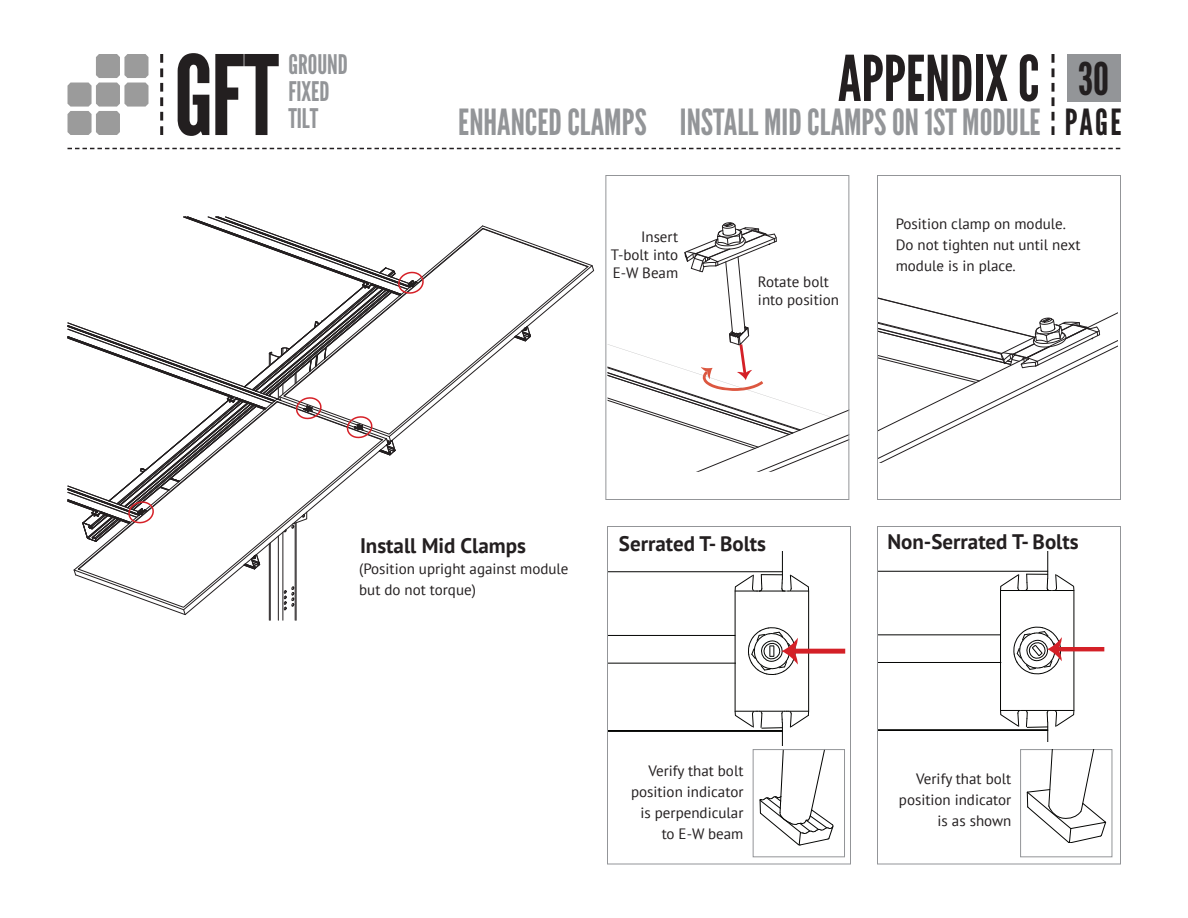
<style>
.page{position:relative;width:1188px;height:918px;background:#fff}
.page>*{position:absolute;margin:0;border:0;box-sizing:border-box;transform-origin:0 0}
.t1{font:110.25px "League Gothic";color:#231f20}
.t2{font:63px "League Gothic";color:#231f20}
.t3{font:45px "League Gothic";color:#231f20}
.t4{font:36px "League Gothic";color:#939598}
.t5{font:36px "League Gothic";color:#231f20}
.t6{font:27px/27px "League Gothic";color:#939598}
.t7{font:700 21px "PT Sans";color:#231f20}
.t8{font:15px/21px "PT Sans";color:#231f20}
</style>
<div class="page">
<svg style="left:1052px;top:54px;width:2px;height:81px"></svg>
<svg style="left:68px;top:148px;width:1052px;height:1px"></svg>
<svg style="left:68px;top:54px;width:81px;height:81px"></svg>
<svg style="left:160px;top:54px;width:3px;height:81px"></svg>
<hr style="left:270px;top:543px;width:1px;height:77px;background:#231f20">
<hr style="left:278px;top:536px;width:1px;height:84px;background:#231f20">
<hr style="left:283px;top:532px;width:1px;height:88px;background:#231f20">
<hr style="left:295px;top:523px;width:1px;height:97px;background:#231f20">
<hr style="left:269px;top:544px;width:1px;height:76px;background:#231f20">
<hr style="left:296px;top:523px;width:1px;height:97px;background:#231f20">
<svg style="left:608px;top:223px;width:239px;height:249px"></svg>
<svg style="left:879px;top:268px;width:239px;height:194px"></svg>
<hr style="left:1074px;top:591px;width:1px;height:119px;background:#040503">
<svg style="left:1000px;top:710px;width:75px;height:32px"></svg>
<hr style="left:1000px;top:591px;width:1px;height:119px;background:#040503">
<svg style="left:1000px;top:551px;width:75px;height:40px"></svg>
<hr style="left:878px;top:662px;width:123px;height:1px;background:#040503">
<hr style="left:878px;top:730px;width:170px;height:1px;background:#040503">
<hr style="left:878px;top:729px;width:170px;height:1px;background:#040503">
<hr style="left:878px;top:634px;width:123px;height:1px;background:#040503">
<hr style="left:878px;top:571px;width:170px;height:1px;background:#040503">
<hr style="left:1057px;top:647px;width:47px;height:4px;background:#d42027">
<svg style="left:1013px;top:627px;width:49px;height:47px"></svg>
<hr style="left:608px;top:635px;width:127px;height:1px;background:#040503">
<hr style="left:735px;top:591px;width:1px;height:120px;background:#040503">
<hr style="left:808px;top:591px;width:1px;height:120px;background:#040503">
<svg style="left:734px;top:551px;width:75px;height:41px"></svg>
<hr style="left:608px;top:663px;width:128px;height:1px;background:#040503">
<hr style="left:608px;top:571px;width:174px;height:1px;background:#040503">
<hr style="left:608px;top:731px;width:174px;height:1px;background:#040503">
<hr style="left:608px;top:730px;width:174px;height:1px;background:#040503">
<div style="left:792px;top:649px;width:53px;height:5px;background:#d42027"></div>
<svg style="left:748px;top:627px;width:50px;height:48px"></svg>
<div style="left:1067px;top:54px;width:54px;height:48px;background:#939598"></div>
<svg style="left:734px;top:711px;width:99px;height:134px"></svg>
<div style="left:1020px;top:749px;width:92px;height:108px;border:1px solid #939598"></div>
<div style="left:753px;top:749px;width:92px;height:108px;border:1px solid #939598"></div>
<svg style="left:1027px;top:750px;width:79px;height:93px"></svg>
<div style="left:877px;top:526px;width:244px;height:338px;border:1px solid #939598"></div>
<div style="left:606px;top:175px;width:243px;height:325px;border:1px solid #939598"></div>
<div style="left:877px;top:175px;width:244px;height:325px;border:1px solid #939598"></div>
<div style="left:607px;top:526px;width:244px;height:338px;border:1px solid #939598"></div>
<svg style="left:68px;top:217px;width:526px;height:398px"></svg>
<h1 class="t1" style="left:174px;top:30px;width:106px">GFT</h1>
<h3 class="t6" style="left:288px;top:51px;width:61px">GROUND<br>FIXED<br>TILT</h3>
<h2 class="t2" style="left:838px;top:41px;width:203px">APPENDIX C</h2>
<h3 class="t4" style="left:458px;top:101px;width:584px">ENHANCED CLAMPS INSTALL MID CLAMPS ON 1ST MODULE</h3>
<h3 class="t3" style="left:1078px;top:52px;width:33px">30</h3>
<h3 class="t5" style="left:1065px;top:101px;width:58px">PAGE</h3>
<p class="t8" style="left:611px;top:228px;width:69px;line-height:18px;text-align:justify;text-indent:30px">Insert T-bolt into E-W Beam</p>
<p class="t8" style="left:758px;top:272px;width:83px;line-height:18px">Rotate bolt into position</p>
<p class="t8" style="left:896px;top:213px;width:186px">Position clamp on module.<br>Do not tighten nut until next module is in place.</p>
<h3 class="t7" style="left:360px;top:532px;width:167px">Install Mid Clamps</h3>
<p class="t8" style="left:359px;top:558px;width:211px">(Position upright against module but do not torque)</p>
<h3 class="t7" style="left:619px;top:530px;width:149px">Serrated T- Bolts</h3>
<h3 class="t7" style="left:887px;top:528px;width:193px">Non-Serrated T- Bolts</h3>
<p class="t8" style="left:631px;top:760px;width:114px;text-align:right">Verify that bolt position indicator is perpendicular to E-W beam</p>
<p class="t8" style="left:899px;top:768px;width:114px;text-align:right">Verify that bolt position indicator is as shown</p>
</div>
